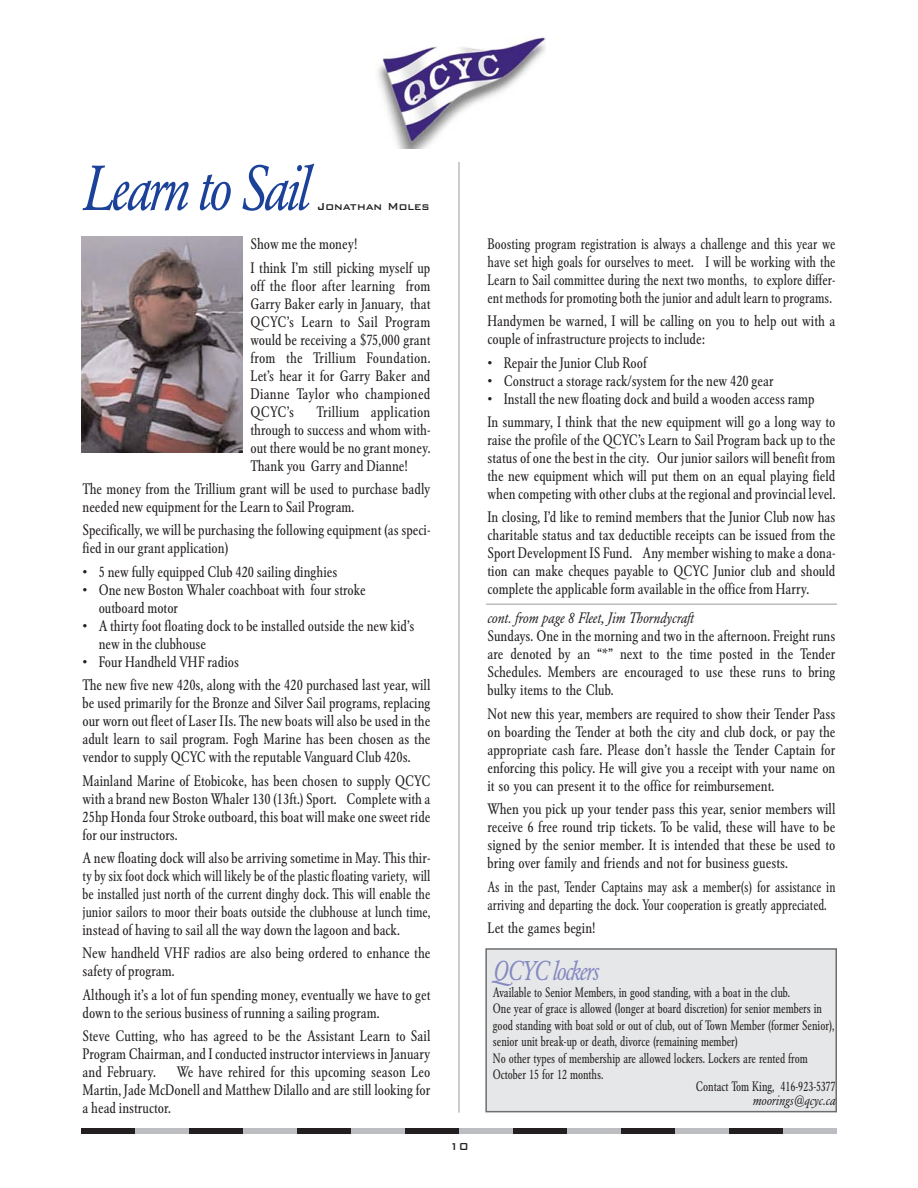
<style>
.page{position:relative;width:918px;height:1188px;background:#fff}
.page>*{position:absolute;margin:0;border:0;box-sizing:border-box;transform-origin:0 0}
.t1{font:italic 63px "Garamond BE";letter-spacing:-.05em;color:#1b4298;scale:.83 1}
.t2{font:italic 27px "Garamond BE";letter-spacing:-.05em;color:#8288c1;scale:.83 1}
.t3{font:condensed 15px/18px "Garamond BE";color:#231f20;text-align:justify}
.t4{font:condensed 15px/18px "Garamond BE";color:#231f20;text-align:justify;scale:.95 1}
.t5{font:condensed 15px/18px "Garamond BE";color:#231f20;scale:.9 1}
.t6{font:italic 15px "Garamond BE";color:#231f20;scale:.9 1}
.t7{font:condensed 13.5px/16.5px "Garamond BE";letter-spacing:-.005em;color:#231f20;scale:.9 1}
.t8{font:italic 13.5px "Garamond BE";letter-spacing:-.005em;color:#231f20;scale:.9 1}
.t9{font:500 13.5px "Bank Gothic BT";color:#231f20;scale:.9 1}
</style>
<div class="page">
<img style="left:378px;top:37px;width:167px;height:111px">
<div style="left:81px;top:1129px;width:54px;height:5px;background:#231f20"></div>
<div style="left:135px;top:1129px;width:54px;height:5px;background:#bbbdc0"></div>
<div style="left:189px;top:1129px;width:54px;height:5px;background:#231f20"></div>
<div style="left:243px;top:1129px;width:54px;height:5px;background:#bbbdc0"></div>
<div style="left:297px;top:1129px;width:54px;height:5px;background:#231f20"></div>
<div style="left:351px;top:1129px;width:54px;height:5px;background:#bbbdc0"></div>
<div style="left:405px;top:1129px;width:54px;height:5px;background:#231f20"></div>
<div style="left:459px;top:1129px;width:54px;height:5px;background:#bbbdc0"></div>
<div style="left:513px;top:1129px;width:54px;height:5px;background:#231f20"></div>
<div style="left:567px;top:1129px;width:54px;height:5px;background:#bbbdc0"></div>
<div style="left:621px;top:1129px;width:54px;height:5px;background:#231f20"></div>
<div style="left:675px;top:1129px;width:54px;height:5px;background:#bbbdc0"></div>
<div style="left:729px;top:1129px;width:54px;height:5px;background:#231f20"></div>
<div style="left:783px;top:1129px;width:54px;height:5px;background:#bbbdc0"></div>
<hr style="left:458px;top:162px;width:2px;height:951px;background:#bbbdc0">
<img style="left:81px;top:236px;width:162px;height:216px">
<hr style="left:486px;top:603px;width:351px;height:2px;background:#bbbdc0">
<div style="left:486px;top:949px;width:350px;height:163px;background:#e6e7e8"></div>
<div style="left:485px;top:948px;width:352px;height:164px;border:2px solid #6c6e70"></div>
<h1 class="t1" style="left:82px;top:162px;width:275px">Learn to Sail</h1>
<p class="t9" style="left:317px;top:197px;width:126px">Jonathan Moles</p>
<p class="t3" style="left:250px;top:233px;width:181px;line-height:23.4px">Show me the money!<br>I think I’m still picking myself up</p>
<p class="t3" style="left:250px;top:278px;width:182px">off the floor after learning from Garry Baker early in January, that QCYC’s Learn to Sail Program would be receiving a $75,000 grant from the Trillium Foundation.<br>Let’s hear it for Garry Baker and Dianne Taylor who championed QCYC’s</p>
<p class="t3" style="left:250px;top:404px;width:182px;text-indent:66px">Trillium application through to success and whom with&shy;out there would be no grant money.<br>Thank you Garry and Dianne!</p>
<p class="t3" style="left:82px;top:481px;width:349px">The money from the Trillium grant will be used to purchase badly needed new equipment for the Learn to Sail Program.</p>
<p class="t3" style="left:82px;top:522px;width:349px">Specifically, we will be purchasing the following equipment (as speci&shy;fied in our grant application)</p>
<p class="t3" style="left:82px;top:564px;width:256px">• 5 new fully equipped Club 420 sailing dinghies</p>
<p class="t3" style="left:99px;top:582px;width:269px;text-indent:-16px">• One new Boston Whaler coachboat with four stroke outboard motor</p>
<p class="t3" style="left:99px;top:618px;width:317px;text-indent:-16px">• A thirty foot floating dock to be installed outside the new kid’s new in the clubhouse</p>
<p class="t3" style="left:82px;top:651px;width:349px;line-height:23.4px">• Four Handheld VHF radios<br>The new five new 420s, along with the 420 purchased last year, will</p>
<p class="t3" style="left:82px;top:695px;width:350px">be used primarily for the Bronze and Silver Sail programs, replacing our worn out fleet of Laser IIs. The new boats will also be used in the adult learn to sail program. Fogh Marine has been chosen as the vendor to supply QCYC with the reputable Vanguard Club 420s.</p>
<p class="t3" style="left:82px;top:773px;width:350px">Mainland Marine of Etobicoke, has been chosen to supply QCYC with a brand new Boston Whaler 130 (13ft.) Sport. Complete with a 25hp Honda four Stroke outboard, this boat will make one sweet ride for our instructors.</p>
<p class="t3" style="left:82px;top:850px;width:350px">A new floating dock will also be arriving sometime in May. This thir&shy;ty by six foot dock which will likely be of the plastic floating variety, will be installed just north of the current dinghy dock. This will enable the junior sailors to moor their boats outside the clubhouse at lunch time, instead of having to sail all the way down the lagoon and back.</p>
<p class="t3" style="left:82px;top:945px;width:350px">New handheld VHF radios are also being ordered to enhance the safety of program.</p>
<p class="t3" style="left:82px;top:987px;width:349px">Although it’s a lot of fun spending money, eventually we have to get down to the serious business of running a sailing program.</p>
<p class="t3" style="left:82px;top:1028px;width:350px">Steve Cutting, who has agreed to be the Assistant Learn to Sail Program Chairman, and I conducted instructor interviews in January and February.</p>
<p class="t3" style="left:82px;top:1064px;width:350px;text-indent:94px">We have rehired for this upcoming season Leo Martin, Jade McDonell and Matthew Dilallo and are still looking for a head instructor.</p>
<p class="t9" style="left:450px;top:1137px;width:22px">10</p>
<p class="t4" style="left:488px;top:236px;width:368px">Boosting program registration is always a challenge and this year we have set high goals for ourselves to meet. I will be working with the Learn to Sail committee during the next two months, to explore differ&shy;ent methods for promoting both the junior and adult learn to programs.</p>
<p class="t3" style="left:488px;top:313px;width:349px">Handymen be warned, I will be calling on you to help out with a couple of infrastructure projects to include:</p>
<p class="t3" style="left:488px;top:355px;width:161px">• Repair the Junior Club Roof</p>
<p class="t3" style="left:488px;top:373px;width:288px">• Construct a storage rack/system for the new 420 gear</p>
<p class="t3" style="left:488px;top:388px;width:350px;line-height:23.4px">• Install the new floating dock and build a wooden access ramp<br>In summary, I think that the new equipment will go a long way to</p>
<p class="t3" style="left:488px;top:432px;width:350px">raise the profile of the QCYC’s Learn to Sail Program back up to the status of one the best in the city. Our junior sailors will benefit from the new equipment which will put them on an equal playing field when competing with other clubs at the regional and provincial level.</p>
<p class="t3" style="left:488px;top:509px;width:350px">In closing, I’d like to remind members that the Junior Club now has charitable status and tax deductible receipts can be issued from the Sport Development IS Fund. Any member wishing to make a dona&shy;tion can make cheques payable to QCYC Junior club and should complete the applicable form available in the office from Harry.</p>
<p class="t6" style="left:488px;top:611px;width:231px">cont. from page 8 Fleet, Jim Thorndycraft</p>
<p class="t3" style="left:488px;top:628px;width:350px">Sundays. One in the morning and two in the afternoon. Freight runs are denoted by an “*” next to the time posted in the Tender Schedules. Members are encouraged to use these runs to bring bulky items to the Club.</p>
<p class="t3" style="left:488px;top:706px;width:350px">Not new this year, members are required to show their Tender Pass on boarding the Tender at both the city and club dock, or pay the appropriate cash fare. Please don’t hassle the Tender Captain for enforcing this policy. He will give you a receipt with your name on it so you can present it to the office for reimbursement.</p>
<p class="t3" style="left:488px;top:801px;width:350px">When you pick up your tender pass this year, senior members will receive 6 free round trip tickets. To be valid, these will have to be signed by the senior member. It is intended that these be used to bring over family and friends and not for business guests.</p>
<p class="t5" style="left:488px;top:879px;width:388px">As in the past, Tender Captains may ask a member(s) for assistance in arriving and departing the dock. Your cooperation is greatly appreciated.</p>
<p class="t3" style="left:488px;top:920px;width:109px">Let the games begin!</p>
<h2 class="t2" style="left:493px;top:959px;width:130px">QCYC lockers</h2>
<p class="t7" style="left:493px;top:985px;width:381px">Available to Senior Members, in good standing, with a boat in the club.<br>One year of grace is allowed (longer at board discretion) for senior members in good standing with boat sold or out of club, out of Town Member (former Senior), senior unit break-up or death, divorce (remaining member)<br>No other types of membership are allowed lockers. Lockers are rented from October 15 for 12 months.</p>
<p class="t7" style="left:696px;top:1079px;width:157px">Contact Tom King, 416-923-5377</p>
<p class="t8" style="left:753px;top:1094px;width:94px">moorings@qcyc.ca</p>
</div>
